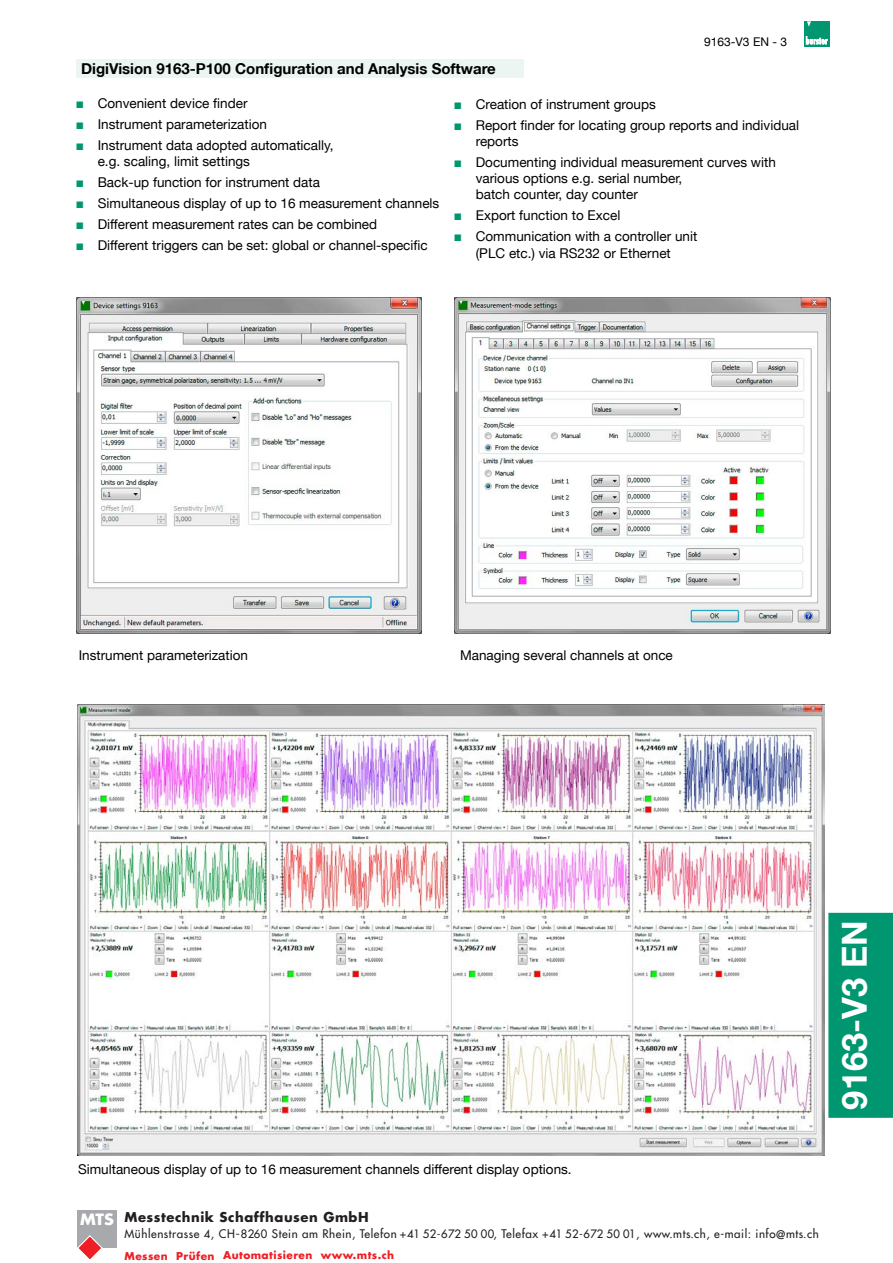
<style>
.page{position:relative;width:893px;height:1263px;background:#fff}
.page>*{position:absolute;margin:0;border:0;box-sizing:border-box;transform-origin:0 0}
.t1{font:700 34.5px "Helvetica Neue LT";color:#fff}
.t2{font:700 15px "Helvetica Neue LT";color:#000}
.t3{font:13.5px/21px "Helvetica Neue LT";color:#000}
.t4{font:700 13.2px "Futura";letter-spacing:.04em;color:#231f20}
.t5{font:12px "Helvetica Neue LT";color:#000}
.t6{font:11.55px "Futura";letter-spacing:.045em;color:#231f20}
.t7{font:700 10.5px "Futura";letter-spacing:.04em;color:#ee1e24}
.s1{font-family:"Monotype Sorts";font-size:9px;color:#009770}
.s2{font-size:15.15px;color:#fff}
.s3{font-size:11.25px}
.s4{font-size:11.7px}
</style>
<div class="page">
<div style="left:828px;top:913px;width:65px;height:205px;background:#009770"></div>
<div style="left:77px;top:59px;width:447px;height:19px;background:#ebf5f2"></div>
<div style="left:804px;top:22px;width:25px;height:25px;background:#009770"></div>
<svg style="left:807px;top:21px;width:4px;height:6px"></svg>
<svg style="left:805px;top:36px;width:23px;height:9px"></svg>
<img style="left:77px;top:297px;width:345px;height:336px">
<img style="left:455px;top:297px;width:375px;height:336px">
<img style="left:78px;top:704px;width:747px;height:452px">
<div style="left:77px;top:1211px;width:40px;height:37px;background:#a8a9ad"></div>
<svg style="left:77px;top:1235px;width:26px;height:24px"></svg>
<p class="t5" style="left:704px;top:35px;width:84px">9163-V3 EN - 3</p>
<p class="t2" style="left:81px;top:59px;width:416px">DigiVision 9163-P100 Configuration and Analysis Software</p>
<p class="t3" style="left:77px;top:93px;width:259px"><span class="s1">N</span> Convenient device finder<br><span class="s1">N</span> Instrument parameterization<br><span class="s1">N</span> Instrument data adopted automatically,</p>
<p class="t3" style="left:77px;top:151px;width:364px;text-indent:21px">e.g. scaling, limit settings<br><span class="s1">N</span> Back-up function for instrument data<br><span class="s1">N</span> Simultaneous display of up to 16 measurement channels <span class="s1">N</span> Different measurement rates can be combined<br><span class="s1">N</span> Different triggers can be set: global or channel-specific</p>
<p class="t3" style="left:455px;top:93px;width:346px"><span class="s1">N</span> Creation of instrument groups<br><span class="s1">N</span> Report finder for locating group reports and individual</p>
<p class="t3" style="left:455px;top:131px;width:323px;text-indent:21px">reports<br><span class="s1">N</span> Documenting individual measurement curves with</p>
<p class="t3" style="left:476px;top:170px;width:208px;line-height:16.2px">various options e.g. serial number, batch counter, day counter</p>
<p class="t3" style="left:455px;top:205px;width:244px"><span class="s1">N</span> Export function to Excel<br><span class="s1">N</span> Communication with a controller unit</p>
<p class="t3" style="left:476px;top:242px;width:197px">(PLC etc.) via RS232 or Ethernet</p>
<p class="t3" style="left:79px;top:645px;width:171px">Instrument parameterization</p>
<p class="t3" style="left:460px;top:645px;width:214px">Managing several channels at once</p>
<p class="t3" style="left:78px;top:1159px;width:495px">Simultaneous display of up to 16 measurement channels different display options.</p>
<p class="t4" style="left:80px;top:1211px;width:290px"><span class="s2">MTS</span> Messtechnik Schaffhausen GmbH</p>
<p class="t6" style="left:125px;top:1228px;width:696px">Mühlenstrasse <span class="s3">4</span><span class="s4">,</span> CH<span class="s4">-</span><span class="s3">8260</span> Stein am Rhein, Telefon <span class="s4">+</span><span class="s3">41 52-672 50 00</span><span class="s4">,</span> Telefax <span class="s4">+</span><span class="s3">41 52-672 50 01</span><span class="s4">,</span> www.mts.ch, e-mail: info@mts.ch</p>
<p class="t7" style="left:125px;top:1250px;width:271px">Messen Prüfen Automatisieren www.mts.ch</p>
<h1 class="t1" style="left:833px;top:1109px;width:191px;rotate:-90deg">9163-V3 EN</h1>
</div>
